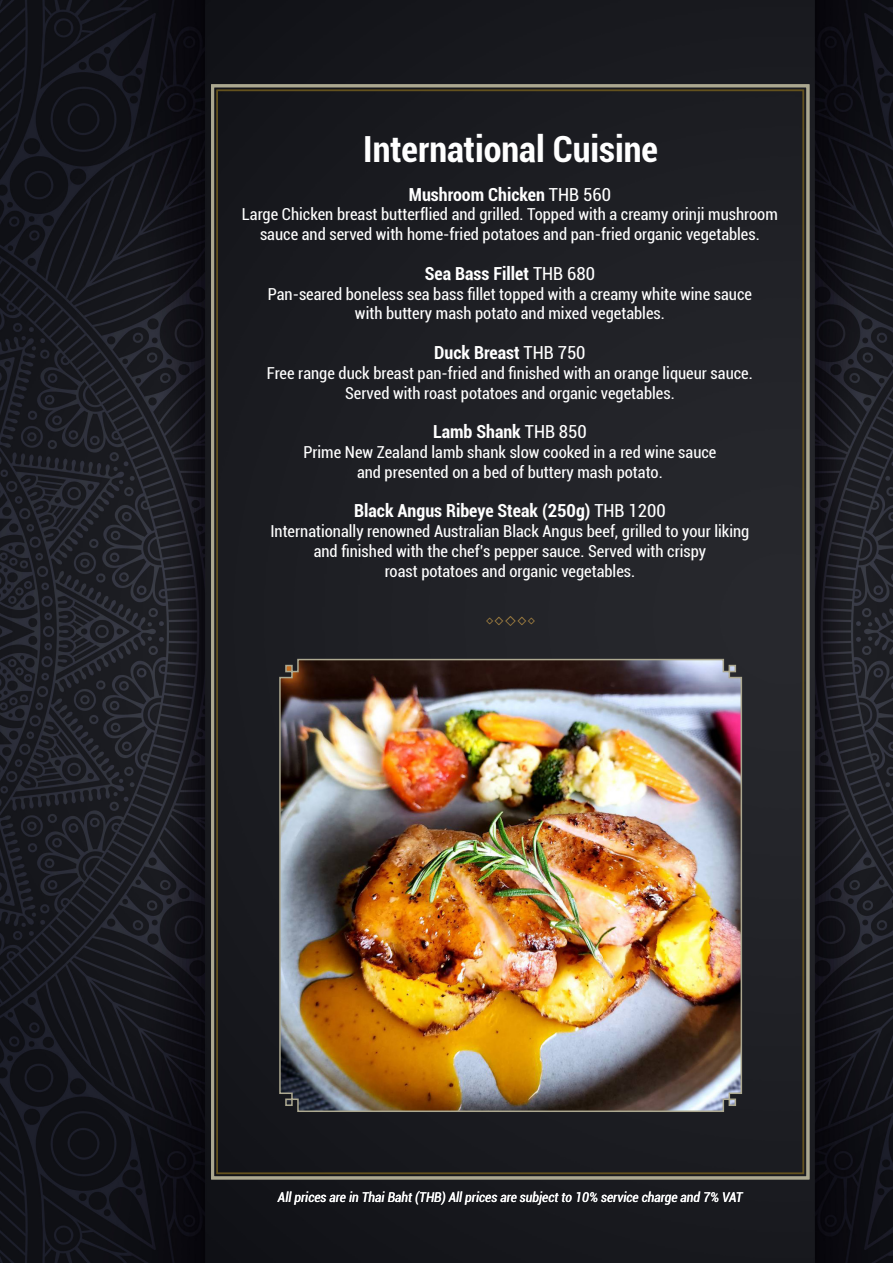
<style>
.page{position:relative;width:893px;height:1263px;background:#fff}
.page>*{position:absolute;margin:0;border:0;box-sizing:border-box;transform-origin:0 0}
.t1{font:700 condensed 36px "Roboto";color:#fff}
.t2{font:700 condensed 18px "Roboto";color:#fff}
.t3{font:condensed 16.5px "Roboto";color:#fff}
.t4{font:italic condensed 13.5px "Roboto";color:#fff}
.s1{font-weight:400}
</style>
<div class="page">
<img style="left:0;top:0;width:893px;height:1263px">
<div style="left:211px;top:84px;width:598px;height:1095px;border:3px solid #aca890"></div>
<img style="left:278px;top:658px;width:465px;height:455px">
<svg style="left:486px;top:616px;width:49px;height:11px"></svg>
<p class="t1" style="left:363px;top:124px;width:296px">International Cuisine</p>
<p class="t2" style="left:409px;top:181px;width:204px">Mushroom Chicken <span class="s1">THB 560</span></p>
<p class="t3" style="left:242px;top:203px;width:537px">Large Chicken breast butterflied and grilled. Topped with a creamy orinji mushroom</p>
<p class="t3" style="left:260px;top:223px;width:501px">sauce and served with home-fried potatoes and pan-fried organic vegetables.</p>
<p class="t2" style="left:425px;top:261px;width:172px">Sea Bass Fillet <span class="s1">THB 680</span></p>
<p class="t3" style="left:268px;top:282px;width:486px">Pan-seared boneless sea bass fillet topped with a creamy white wine sauce</p>
<p class="t3" style="left:355px;top:302px;width:311px">with buttery mash potato and mixed vegetables.</p>
<p class="t2" style="left:434px;top:340px;width:153px">Duck Breast <span class="s1">THB 750</span></p>
<p class="t3" style="left:267px;top:361px;width:487px">Free range duck breast pan-fried and finished with an orange liqueur sauce.</p>
<p class="t3" style="left:345px;top:381px;width:331px">Served with roast potatoes and organic vegetables.</p>
<p class="t2" style="left:433px;top:419px;width:155px">Lamb Shank <span class="s1">THB 850</span></p>
<p class="t3" style="left:303px;top:441px;width:415px">Prime New Zealand lamb shank slow cooked in a red wine sauce</p>
<p class="t3" style="left:357px;top:460px;width:307px">and presented on a bed of buttery mash potato.</p>
<p class="t2" style="left:354px;top:498px;width:313px">Black Angus Ribeye Steak (250g) <span class="s1">THB 1200</span></p>
<p class="t3" style="left:270px;top:520px;width:480px">Internationally renowned Australian Black Angus beef, grilled to your liking</p>
<p class="t3" style="left:314px;top:540px;width:394px">and finished with the chef’s pepper sauce. Served with crispy</p>
<p class="t3" style="left:385px;top:559px;width:252px">roast potatoes and organic vegetables.</p>
<p class="t4" style="left:278px;top:1188px;width:466px">All prices are in Thai Baht (THB) All prices are subject to 10% service charge and 7% VAT</p>
</div>
